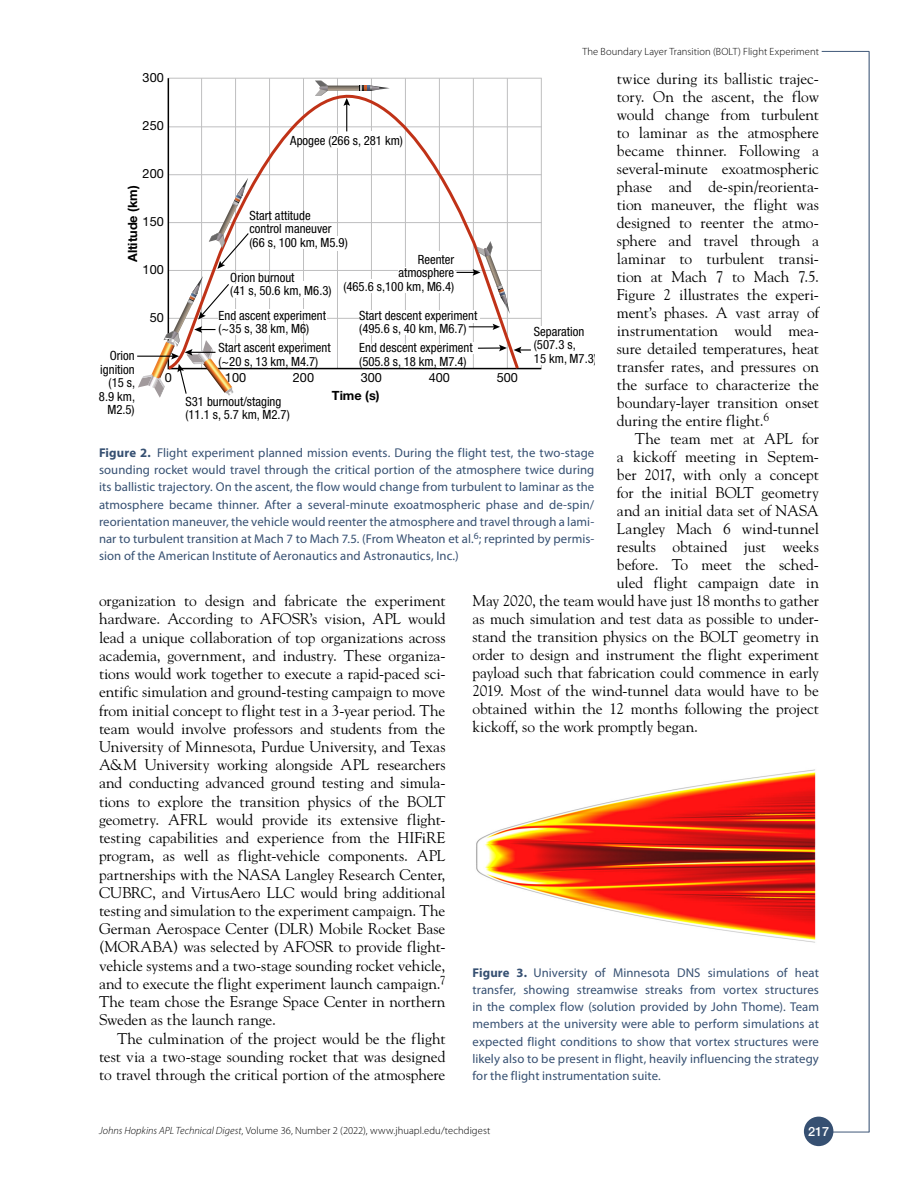
<style>
.page{position:relative;width:918px;height:1188px;background:#fff}
.page>*{position:absolute;margin:0;border:0;box-sizing:border-box;transform-origin:0 0}
.Body{font:15.45px/18.1px "Hopkins Goudy";letter-spacing:-.005em;color:#000;text-align:justify}
.FigCaption{font:12.75px/17.2px "Myriad Pro";letter-spacing:.005em;color:#365072;text-align:justify}
.t1{font:condensed 12.75px/13.5px "Helvetica Neue LT Std";color:#000}
.t2{font:12.75px "Helvetica Neue LT Std";color:#000}
.t3{font:700 12.75px "Helvetica Neue LT Std";color:#000}
.t4{font:500 12.75px "Helvetica Neue LT Std";color:#fff}
.t5{font:300 10.5px "Myriad Pro";letter-spacing:.01em;color:#000}
.s1{font-weight:700}
.s2{font-style:italic}
</style>
<div class="page">
<hr style="left:817px;top:1132px;width:52px;height:1px;background:#365072">
<hr style="left:869px;top:51px;width:1px;height:1081px;background:#365072">
<hr style="left:822px;top:51px;width:47px;height:1px;background:#365072">
<div style="left:804px;top:1117px;width:29px;height:29px;background:#365072;border-radius:50%"></div>
<svg style="left:167px;top:77px;width:375px;height:293px"></svg>
<div style="left:539px;top:327px;width:5px;height:38px;background:#fff"></div>
<svg style="left:167px;top:94px;width:354px;height:276px"></svg>
<svg style="left:315px;top:81px;width:75px;height:50px"></svg>
<svg style="left:209px;top:178px;width:41px;height:91px"></svg>
<hr style="left:137px;top:356px;width:37px;height:1px;background:#000">
<svg style="left:138px;top:276px;width:98px;height:121px"></svg>
<svg style="left:514px;top:347px;width:17px;height:6px"></svg>
<hr style="left:478px;top:347px;width:24px;height:2px;background:#000">
<svg style="left:499px;top:345px;width:8px;height:6px"></svg>
<svg style="left:469px;top:324px;width:31px;height:6px"></svg>
<svg style="left:457px;top:241px;width:53px;height:73px"></svg>
<img style="left:476px;top:769px;width:340px;height:174px">
<p class="t5" style="left:582px;top:45px;width:238px">The Boundary Layer Transition (BOLT) Flight Experiment</p>
<p class="t2" style="left:143px;top:70px;width:23px">300</p>
<p class="t2" style="left:143px;top:118px;width:23px">250</p>
<p class="t2" style="left:143px;top:166px;width:23px">200</p>
<p class="t2" style="left:143px;top:214px;width:23px">150</p>
<p class="t2" style="left:143px;top:262px;width:23px">100</p>
<p class="Body" style="left:617px;top:70px;width:204px">twice during its ballistic trajec&shy;tory. On the ascent, the flow would change from turbulent to laminar as the atmosphere became thinner. Following a several-minute exoatmospheric phase and de-spin/reorienta&shy;tion maneuver, the flight was designed to reenter the atmo&shy;sphere and travel through a laminar to turbulent transi&shy;tion at Mach 7 to Mach 7.5.<br>Figure 2 illustrates the experi&shy;ment’s phases. A vast array of instrumentation would mea&shy;sure detailed temperatures, heat transfer rates, and pressures on the surface to characterize the boundary-layer transition onset during the entire flight.<sup>6</sup></p>
<p class="Body" style="left:635px;top:430px;width:186px">The team met at APL for</p>
<p class="Body" style="left:617px;top:448px;width:204px">a kickoff meeting in Septem-</p>
<p class="Body" style="left:617px;top:466px;width:204px">ber 2017, with only a concept</p>
<p class="Body" style="left:617px;top:484px;width:204px">for the initial BOLT geometry</p>
<p class="Body" style="left:617px;top:502px;width:204px">and an initial data set of NASA</p>
<p class="Body" style="left:617px;top:520px;width:204px">Langley Mach 6 wind-tunnel</p>
<p class="Body" style="left:617px;top:538px;width:204px">results obtained just weeks</p>
<p class="Body" style="left:617px;top:556px;width:204px">before. To meet the sched-</p>
<p class="Body" style="left:617px;top:574px;width:204px">uled flight campaign date in</p>
<p class="Body" style="left:472px;top:592px;width:348px">May 2020, the team would have just 18 months to gather</p>
<p class="Body" style="left:472px;top:610px;width:348px">as much simulation and test data as possible to under-</p>
<p class="Body" style="left:472px;top:628px;width:348px">stand the transition physics on the BOLT geometry in</p>
<p class="Body" style="left:472px;top:646px;width:348px">order to design and instrument the flight experiment</p>
<p class="Body" style="left:472px;top:664px;width:348px">payload such that fabrication could commence in early</p>
<p class="Body" style="left:472px;top:682px;width:348px">2019. Most of the wind-tunnel data would have to be</p>
<p class="Body" style="left:472px;top:700px;width:348px">obtained within the 12 months following the project</p>
<p class="Body" style="left:472px;top:718px;width:227px">kickoff, so the work promptly began.</p>
<p class="t1" style="left:290px;top:133px;width:114px">Apogee (266 s, 281 km)</p>
<p class="t3" style="left:125px;top:262px;width:78px;rotate:-90deg">Altitude (km)</p>
<p class="t1" style="left:250px;top:208px;width:100px">Start attitude<br>control maneuver (66 s, 100 km, M5.9)</p>
<p class="t1" style="left:343px;top:252px;width:112px;text-align:right">Reenter<br>atmosphere<br>(465.6 s,100 km, M6.4)</p>
<p class="t1" style="left:230px;top:270px;width:103px">Orion burnout<br>(41 s, 50.6 km, M6.3)</p>
<p class="t1" style="left:219px;top:308px;width:109px">End ascent experiment (~35 s, 38 km, M6)</p>
<p class="t1" style="left:359px;top:308px;width:120px">Start descent experiment (495.6 s, 40 km, M6.7)</p>
<p class="t2" style="left:150px;top:310px;width:16px">50</p>
<p class="t1" style="left:534px;top:324px;width:64px">Separation (507.3 s,<br>15 km, M7.3)</p>
<p class="t1" style="left:99px;top:349px;width:38px;text-align:right">Orion ignition (15 s,<br>8.9 km,<br>M2.5)</p>
<p class="t1" style="left:219px;top:341px;width:114px">Start ascent experiment (~20 s, 13 km, M4.7)</p>
<p class="t1" style="left:359px;top:341px;width:115px">End descent experiment (505.8 s, 18 km, M7.4)</p>
<p class="t2" style="left:165px;top:370px;width:9px">0</p>
<p class="t2" style="left:225px;top:370px;width:23px">100</p>
<p class="t2" style="left:293px;top:370px;width:23px">200</p>
<p class="t2" style="left:361px;top:370px;width:23px">300</p>
<p class="t2" style="left:429px;top:370px;width:23px">400</p>
<p class="t2" style="left:497px;top:370px;width:23px">500</p>
<p class="t3" style="left:332px;top:387px;width:49px">Time (s)</p>
<p class="t1" style="left:185px;top:394px;width:106px">S31 burnout/staging (11.1 s, 5.7 km, M2.7)</p>
<p class="FigCaption" style="left:99px;top:444px;width:497px"><span class="s1">Figure 2.</span> Flight experiment planned mission events. During the flight test, the two-stage sounding rocket would travel through the critical portion of the atmosphere twice during its ballistic trajectory. On the ascent, the flow would change from turbulent to laminar as the atmosphere became thinner. After a several-minute exoatmospheric phase and de-spin/ reorientation maneuver, the vehicle would reenter the atmosphere and travel through a lami&shy;nar to turbulent transition at Mach 7 to Mach 7.5. (From Wheaton et al.<sup>6</sup>; reprinted by permis&shy;sion of the American Institute of Aeronautics and Astronautics, Inc.)</p>
<p class="Body" style="left:99px;top:592px;width:348px">organization to design and fabricate the experiment hardware. According to AFOSR’s vision, APL would lead a unique collaboration of top organizations across academia, government, and industry. These organiza&shy;tions would work together to execute a rapid-paced sci&shy;entific simulation and ground-testing campaign to move from initial concept to flight test in a 3-year period. The team would involve professors and students from the University of Minnesota, Purdue University, and Texas A&amp;M University working alongside APL researchers and conducting advanced ground testing and simula&shy;tions to explore the transition physics of the BOLT geometry. AFRL would provide its extensive flight&shy;testing capabilities and experience from the HIFiRE program, as well as flight-vehicle components. APL partnerships with the NASA Langley Research Center, CUBRC, and VirtusAero LLC would bring additional testing and simulation to the experiment campaign. The German Aerospace Center (DLR) Mobile Rocket Base (MORABA) was selected by AFOSR to provide flight&shy;vehicle systems and a two-stage sounding rocket vehicle, and to execute the flight experiment launch campaign.<sup>7<br></sup>The team chose the Esrange Space Center in northern Sweden as the launch range.</p>
<p class="Body" style="left:99px;top:1029px;width:348px;text-indent:18px">The culmination of the project would be the flight test via a two-stage sounding rocket that was designed to travel through the critical portion of the atmosphere</p>
<p class="FigCaption" style="left:472px;top:963px;width:348px"><span class="s1">Figure 3.</span> University of Minnesota DNS simulations of heat transfer, showing streamwise streaks from vortex structures in the complex flow (solution provided by John Thome). Team members at the university were able to perform simulations at expected flight conditions to show that vortex structures were likely also to be present in flight, heavily influencing the strategy for the flight instrumentation suite.</p>
<p class="t5" style="left:99px;top:1124px;width:393px"><span class="s2">Johns Hopkins APL Technical Digest</span>, Volume 36, Number 2 (2022), www.jhuapl.edu/techdigest</p>
<p class="t4" style="left:808px;top:1124px;width:23px">217</p>
</div>
